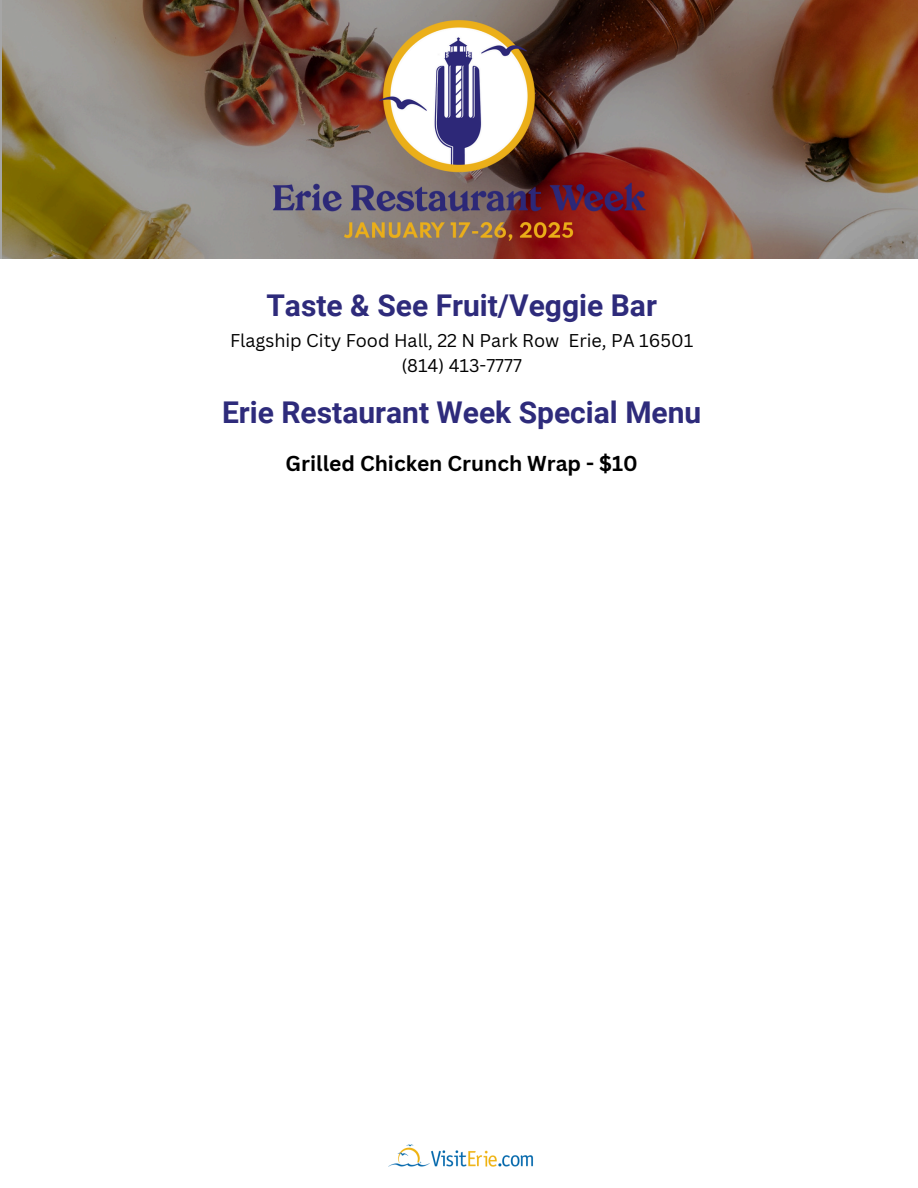
<style>
.page{position:relative;width:918px;height:1188px;background:#fff}
.page>*{position:absolute;margin:0;border:0;box-sizing:border-box;transform-origin:0 0}
.t1{font:700 30px "Roboto";color:#2e2b7b}
.t2{font:700 21px "Canva Sans";color:#000}
.t3{font:18px "Canva Sans";color:#000}
</style>
<div class="page">
<img style="left:388px;top:1144px;width:145px;height:23px">
<svg style="left:0;top:0;width:918px;height:259px;background:#866d44"></svg>
<img style="left:115px;top:0;width:688px;height:259px">
<p class="t1" style="left:266px;top:288px;width:392px">Taste &amp; See Fruit/Veggie Bar</p>
<p class="t3" style="left:230px;top:328px;width:465px">Flagship City Food Hall, 22 N Park Row Erie, PA 16501</p>
<p class="t3" style="left:401px;top:352px;width:122px">(814) 413-7777</p>
<h1 class="t1" style="left:222px;top:395px;width:481px">Erie Restaurant Week Special Menu</h1>
<p class="t2" style="left:286px;top:448px;width:354px">Grilled Chicken Crunch Wrap - $10</p>
</div>
